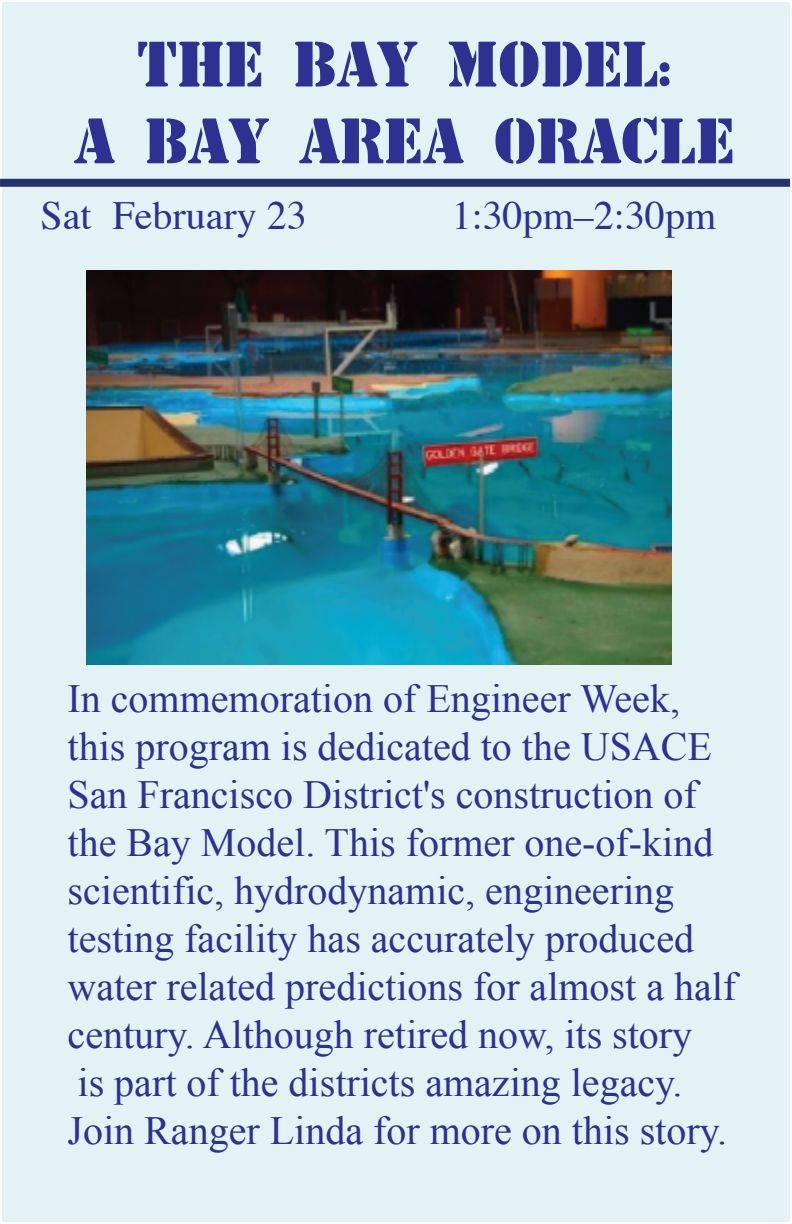
<style>
.page{position:relative;width:792px;height:1224px;background:#fff}
.page>*{position:absolute;margin:0;border:0;box-sizing:border-box;transform-origin:0 0}
.t1{font:64px/76.8px "Steamer";color:#2e3092;text-align:center}
.t2{font:40px/48px "Times New Roman";color:#2e3092}
.t3{font:40px "Times";color:#2e3092}
</style>
<div class="page">
<div style="left:0;top:2px;width:791px;height:1220px;background:#e3f3f5"></div>
<div style="left:0;top:179px;width:790px;height:8px;background:#263170"></div>
<img style="left:86px;top:271px;width:586px;height:394px">
<h1 class="t1" style="left:74px;top:25px;width:662px">THE BAY MODEL:<br>A BAY AREA ORACLE</h1>
<p class="t3" style="left:40px;top:178px;width:268px">Sat February 23</p>
<p class="t3" style="left:452px;top:178px;width:266px">1:30pm–2:30pm</p>
<p class="t2" style="left:68px;top:674px;width:670px">In commemoration of Engineer Week, this program is dedicated to the USACE San Francisco District's construction of the Bay Model. This former one-of-kind scientific, hydrodynamic, engineering testing facility has accurately produced water related predictions for almost a half century. Although retired now, its story<br>is part of the districts amazing legacy.<br>Join Ranger Linda for more on this story.</p>
</div>
